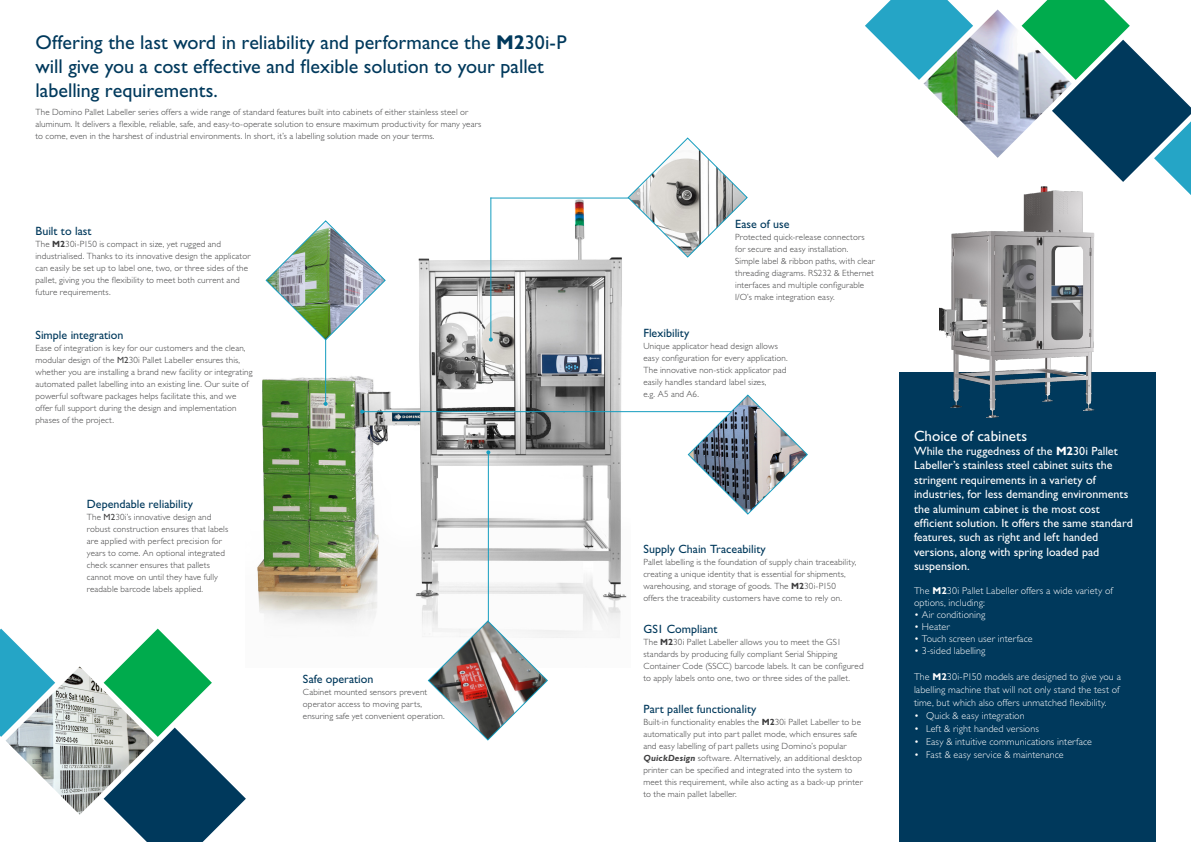
<style>
.page{position:relative;width:1191px;height:842px;background:#fff}
.page>*{position:absolute;margin:0;border:0;box-sizing:border-box;transform-origin:0 0}
.Stor_rubrik{font:20px/24px "Gill Sans Std";color:#00395c}
.Mellan_rubrik{font:15px "Gill Sans Std";color:#fff}
.Ingress{font:12px/14.4px "Gill Sans Std";color:#fff}
.Mellan_rubrik-2{font:12px "Gill Sans Std";color:#00395c}
.Brödtext{font:300 10px/13px "Gill Sans Std";letter-spacing:.01em;color:#fff}
.Brödtext-2{font:300 9px/12px "Gill Sans Std";letter-spacing:.015em;color:#3e3e3f}
.s1{font-weight:700}
.s2{font-weight:400}
.s3{font-weight:700;font-style:italic}
</style>
<div class="page">
<img style="left:257px;top:197px;width:374px;height:441px">
<div style="left:899px;top:373px;width:256px;height:469px;background:#00395c"></div>
<hr style="left:490px;top:198px;width:167px;height:1px;background:#149dbf">
<hr style="left:490px;top:198px;width:1px;height:142px;background:#149dbf">
<svg style="left:489px;top:338px;width:4px;height:4px"></svg>
<hr style="left:488px;top:452px;width:1px;height:177px;background:#149dbf">
<svg style="left:486px;top:450px;width:4px;height:4px"></svg>
<svg style="left:427px;top:620px;width:122px;height:121px"></svg>
<svg style="left:627px;top:137px;width:121px;height:121px"></svg>
<hr style="left:362px;top:411px;width:379px;height:1px;background:#149dbf">
<svg style="left:360px;top:410px;width:4px;height:4px"></svg>
<svg style="left:687px;top:394px;width:121px;height:121px"></svg>
<hr style="left:325px;top:312px;width:1px;height:92px;background:#149dbf">
<svg style="left:324px;top:402px;width:4px;height:4px"></svg>
<svg style="left:265px;top:219px;width:121px;height:122px"></svg>
<svg style="left:1037px;top:0;width:154px;height:195px"></svg>
<img style="left:923px;top:10px;width:148px;height:148px">
<svg style="left:865px;top:0;width:108px;height:80px"></svg>
<img style="left:939px;top:171px;width:190px;height:247px">
<svg style="left:120px;top:629px;width:126px;height:213px"></svg>
<img style="left:6px;top:666px;width:148px;height:149px">
<svg style="left:0;top:629px;width:55px;height:108px"></svg>
<p class="Stor_rubrik" style="left:35px;top:30px;width:533px">Offering the last word in reliability and performance the <span class="s1">M2</span>30i-P will give you a cost effective and flexible solution to your pallet labelling requirements.</p>
<p class="Brödtext-2" style="left:35px;top:106px;width:447px">The Domino Pallet Labeller series offers a wide range of standard features built into cabinets of either stainless steel or aluminum. It delivers a flexible, reliable, safe, and easy-to-operate solution to ensure maximum productivity for many years to come, even in the harshest of industrial environments. In short, it’s a labelling solution made on your terms.</p>
<p class="Mellan_rubrik-2" style="left:35px;top:224px;width:58px">Built to last</p>
<p class="Brödtext-2" style="left:35px;top:238px;width:187px">The <span class="s1">M2</span>30i-P150 is compact in size, yet rugged and</p>
<p class="Brödtext-2" style="left:35px;top:250px;width:216px">industrialised. Thanks to its innovative design the applicator</p>
<p class="Brödtext-2" style="left:35px;top:262px;width:214px">can easily be set up to label one, two, or three sides of the</p>
<p class="Brödtext-2" style="left:35px;top:274px;width:206px">pallet, giving you the flexibility to meet both current and</p>
<p class="Brödtext-2" style="left:35px;top:286px;width:77px">future requirements.</p>
<p class="Mellan_rubrik-2" style="left:35px;top:328px;width:90px">Simple integration</p>
<p class="Brödtext-2" style="left:35px;top:342px;width:212px">Ease of integration is key for our customers and the clean,</p>
<p class="Brödtext-2" style="left:35px;top:354px;width:206px">modular design of the <span class="s2">M2</span>30i Pallet Labeller ensures this,</p>
<p class="Brödtext-2" style="left:35px;top:366px;width:219px">whether you are installing a brand new facility or integrating</p>
<p class="Brödtext-2" style="left:35px;top:378px;width:214px">automated pallet labelling into an existing line. Our suite of</p>
<p class="Brödtext-2" style="left:35px;top:390px;width:202px;text-align:justify">powerful software packages helps facilitate this, and we offer full support during the design and implementation phases of the project.</p>
<p class="Mellan_rubrik-2" style="left:87px;top:497px;width:108px">Dependable reliability</p>
<p class="Brödtext-2" style="left:87px;top:511px;width:126px">The <span class="s2">M2</span>30i’s innovative design and</p>
<p class="Brödtext-2" style="left:87px;top:523px;width:143px">robust construction ensures that labels</p>
<p class="Brödtext-2" style="left:87px;top:535px;width:136px">are applied with perfect precision for</p>
<p class="Brödtext-2" style="left:87px;top:547px;width:140px">years to come. An optional integrated</p>
<p class="Brödtext-2" style="left:87px;top:559px;width:125px">check scanner ensures that pallets</p>
<p class="Brödtext-2" style="left:87px;top:571px;width:133px">cannot move on until they have fully</p>
<p class="Brödtext-2" style="left:87px;top:583px;width:118px">readable barcode labels applied.</p>
<p class="Mellan_rubrik-2" style="left:303px;top:672px;width:72px">Safe operation</p>
<p class="Brödtext-2" style="left:303px;top:686px;width:143px">Cabinet mounted sensors prevent operator access to moving parts, ensuring safe yet convenient operation.</p>
<p class="Mellan_rubrik-2" style="left:735px;top:217px;width:56px">Ease of use</p>
<p class="Brödtext-2" style="left:735px;top:231px;width:141px">Protected quick-release connectors for secure and easy installation.<br>Simple label &amp; ribbon paths, with clear threading diagrams. RS232 &amp; Ethernet interfaces and multiple configurable I/O’s make integration easy.</p>
<p class="Mellan_rubrik-2" style="left:643px;top:326px;width:48px">Flexibility</p>
<p class="Brödtext-2" style="left:643px;top:340px;width:146px">Unique applicator head design allows easy configuration for every application.<br>The innovative non-stick applicator pad easily handles standard label sizes,<br>e.g. A5 and A6.</p>
<p class="Mellan_rubrik-2" style="left:643px;top:542px;width:124px">Supply Chain Traceability</p>
<p class="Brödtext-2" style="left:643px;top:556px;width:214px">Pallet labelling is the foundation of supply chain traceability,</p>
<p class="Brödtext-2" style="left:643px;top:568px;width:204px">creating a unique identity that is essential for shipments,</p>
<p class="Brödtext-2" style="left:643px;top:580px;width:194px">warehousing, and storage of goods. The <span class="s1">M2</span>30i-P150</p>
<p class="Brödtext-2" style="left:643px;top:592px;width:200px">offers the traceability customers have come to rely on.</p>
<p class="Mellan_rubrik-2" style="left:643px;top:622px;width:76px">GS1 Compliant</p>
<p class="Brödtext-2" style="left:643px;top:636px;width:199px">The <span class="s1">M2</span>30i Pallet Labeller allows you to meet the GS1</p>
<p class="Brödtext-2" style="left:643px;top:648px;width:195px">standards by producing fully compliant Serial Shipping</p>
<p class="Brödtext-2" style="left:643px;top:660px;width:222px">Container Code (SSCC) barcode labels. It can be configured</p>
<p class="Brödtext-2" style="left:643px;top:672px;width:208px">to apply labels onto one, two or three sides of the pallet.</p>
<p class="Mellan_rubrik-2" style="left:643px;top:702px;width:115px">Part pallet functionality</p>
<p class="Brödtext-2" style="left:643px;top:716px;width:219px">Built-in functionality enables the <span class="s1">M2</span>30i Pallet Labeller to be</p>
<p class="Brödtext-2" style="left:643px;top:728px;width:215px">automatically put into part pallet mode, which ensures safe</p>
<p class="Brödtext-2" style="left:643px;top:740px;width:204px">and easy labelling of part pallets using Domino’s popular</p>
<p class="Brödtext-2" style="left:643px;top:752px;width:220px"><span class="s3">QuickDesign</span> software. Alternatively, an additional desktop</p>
<p class="Brödtext-2" style="left:643px;top:764px;width:210px">printer can be specified and integrated into the system to</p>
<p class="Brödtext-2" style="left:643px;top:776px;width:221px">meet this requirement, while also acting as a back-up printer</p>
<p class="Brödtext-2" style="left:643px;top:788px;width:95px">to the main pallet labeller.</p>
<p class="Mellan_rubrik" style="left:914px;top:427px;width:115px">Choice of cabinets</p>
<p class="Ingress" style="left:914px;top:444px;width:205px">While the ruggedness of the <span class="s1">M2</span>30i Pallet</p>
<p class="Ingress" style="left:914px;top:458px;width:216px">Labeller’s stainless steel cabinet suits the stringent requirements in a variety of industries, for less demanding environments</p>
<p class="Ingress" style="left:914px;top:501px;width:220px">the aluminum cabinet is the most cost efficient solution. It offers the same standard features, such as right and left handed versions, along with spring loaded pad suspension.</p>
<p class="Brödtext" style="left:914px;top:585px;width:200px;line-height:12px">The <span class="s1">M2</span>30i Pallet Labeller offers a wide variety of options, including:</p>
<p class="Brödtext" style="left:914px;top:608px;width:73px">• Air conditioning</p>
<p class="Brödtext" style="left:914px;top:620px;width:37px">• Heater</p>
<p class="Brödtext" style="left:914px;top:632px;width:120px">• Touch screen user interface</p>
<p class="Brödtext" style="left:914px;top:644px;width:73px">• 3-sided labelling</p>
<p class="Brödtext" style="left:914px;top:670px;width:208px">The <span class="s1">M2</span>30i-P150 models are designed to give you a labelling machine that will not only stand the test of time, but which also offers unmatched flexibility.</p>
<p class="Brödtext" style="left:914px;top:709px;width:112px">• Quick &amp; easy integration</p>
<p class="Brödtext" style="left:914px;top:722px;width:126px">• Left &amp; right handed versions</p>
<p class="Brödtext" style="left:914px;top:735px;width:179px">• Easy &amp; intuitive communications interface</p>
<p class="Brödtext" style="left:914px;top:748px;width:151px">• Fast &amp; easy service &amp; maintenance</p>
</div>
